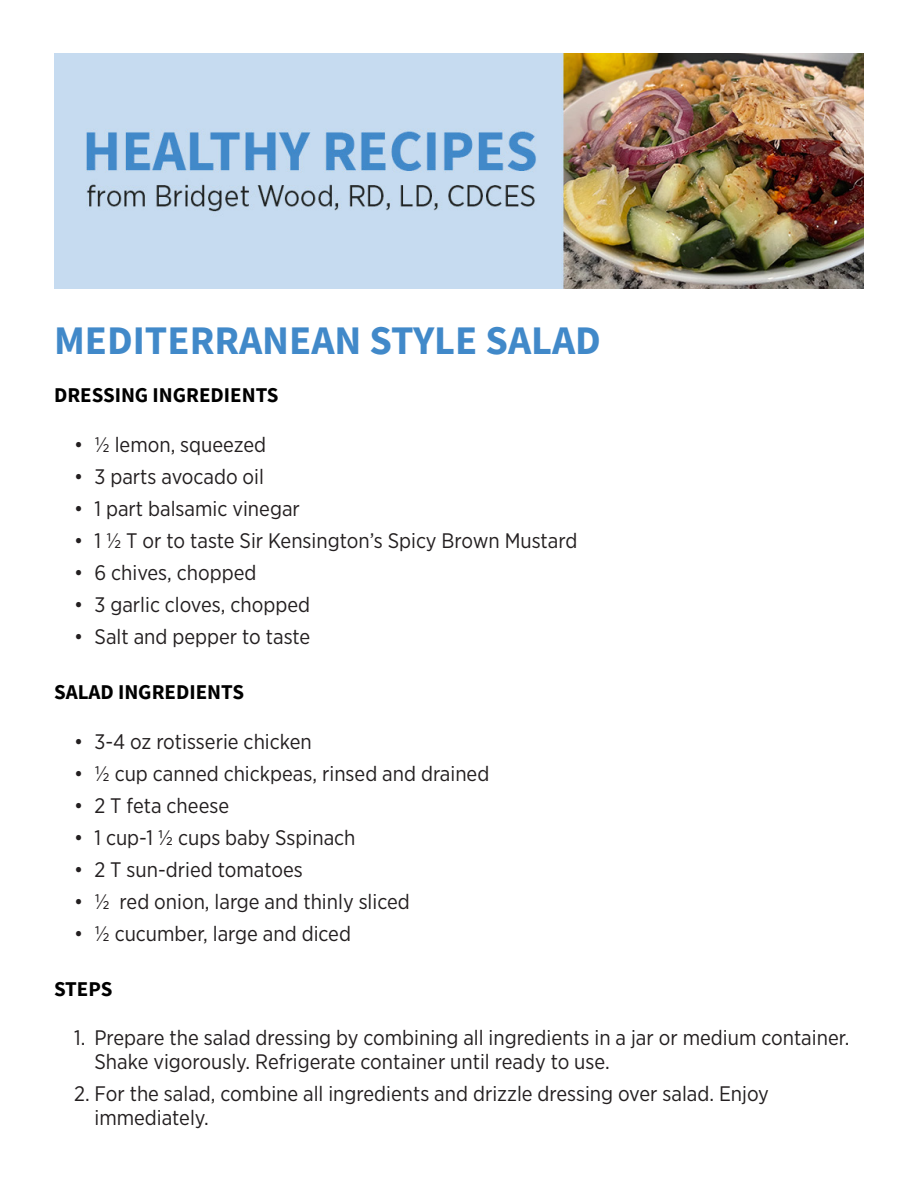
<style>
.page{position:relative;width:918px;height:1188px;background:#fff}
.page>*{position:absolute;margin:0;border:0;box-sizing:border-box;transform-origin:0 0}
.t1{font:700 40.5px "Source Sans Pro";color:#4189c9}
.t2{font:21px/24px "Gotham Narrow";color:#231f20}
.t3{font:700 21px "Source Sans Pro";color:#000}
</style>
<div class="page">
<img style="left:54px;top:54px;width:810px;height:235px">
<p class="t1" style="left:54px;top:314px;width:548px">MEDITERRANEAN STYLE SALAD</p>
<p class="t3" style="left:54px;top:381px;width:226px">DRESSING INGREDIENTS</p>
<p class="t2" style="left:74px;top:432px;width:193px">• ½ lemon, squeezed</p>
<p class="t2" style="left:74px;top:464px;width:191px">• 3 parts avocado oil</p>
<p class="t2" style="left:74px;top:496px;width:227px">• 1 part balsamic vinegar</p>
<p class="t2" style="left:74px;top:528px;width:505px">• 1 ½ T or to taste Sir Kensington’s Spicy Brown Mustard</p>
<p class="t2" style="left:74px;top:560px;width:184px">• 6 chives, chopped</p>
<p class="t2" style="left:74px;top:593px;width:237px">• 3 garlic cloves, chopped</p>
<p class="t2" style="left:74px;top:625px;width:238px">• Salt and pepper to taste</p>
<p class="t3" style="left:54px;top:678px;width:192px">SALAD INGREDIENTS</p>
<p class="t2" style="left:74px;top:729px;width:239px">• 3-4 oz rotisserie chicken</p>
<p class="t2" style="left:74px;top:761px;width:417px">• ½ cup canned chickpeas, rinsed and drained</p>
<p class="t2" style="left:74px;top:793px;width:156px">• 2 T feta cheese</p>
<p class="t2" style="left:74px;top:825px;width:283px">• 1 cup-1 ½ cups baby Sspinach</p>
<p class="t2" style="left:74px;top:857px;width:230px">• 2 T sun-dried tomatoes</p>
<p class="t2" style="left:74px;top:889px;width:337px">• ½ red onion, large and thinly sliced</p>
<p class="t2" style="left:74px;top:921px;width:278px">• ½ cucumber, large and diced</p>
<p class="t3" style="left:54px;top:975px;width:60px">STEPS</p>
<p class="t2" style="left:94px;top:1025px;width:756px;text-indent:-20px">1. Prepare the salad dressing by combining all ingredients in a jar or medium container.<br>Shake vigorously. Refrigerate container until ready to use.</p>
<p class="t2" style="left:94px;top:1082px;width:676px;text-indent:-20px">2. For the salad, combine all ingredients and drizzle dressing over salad. Enjoy immediately.</p>
</div>
